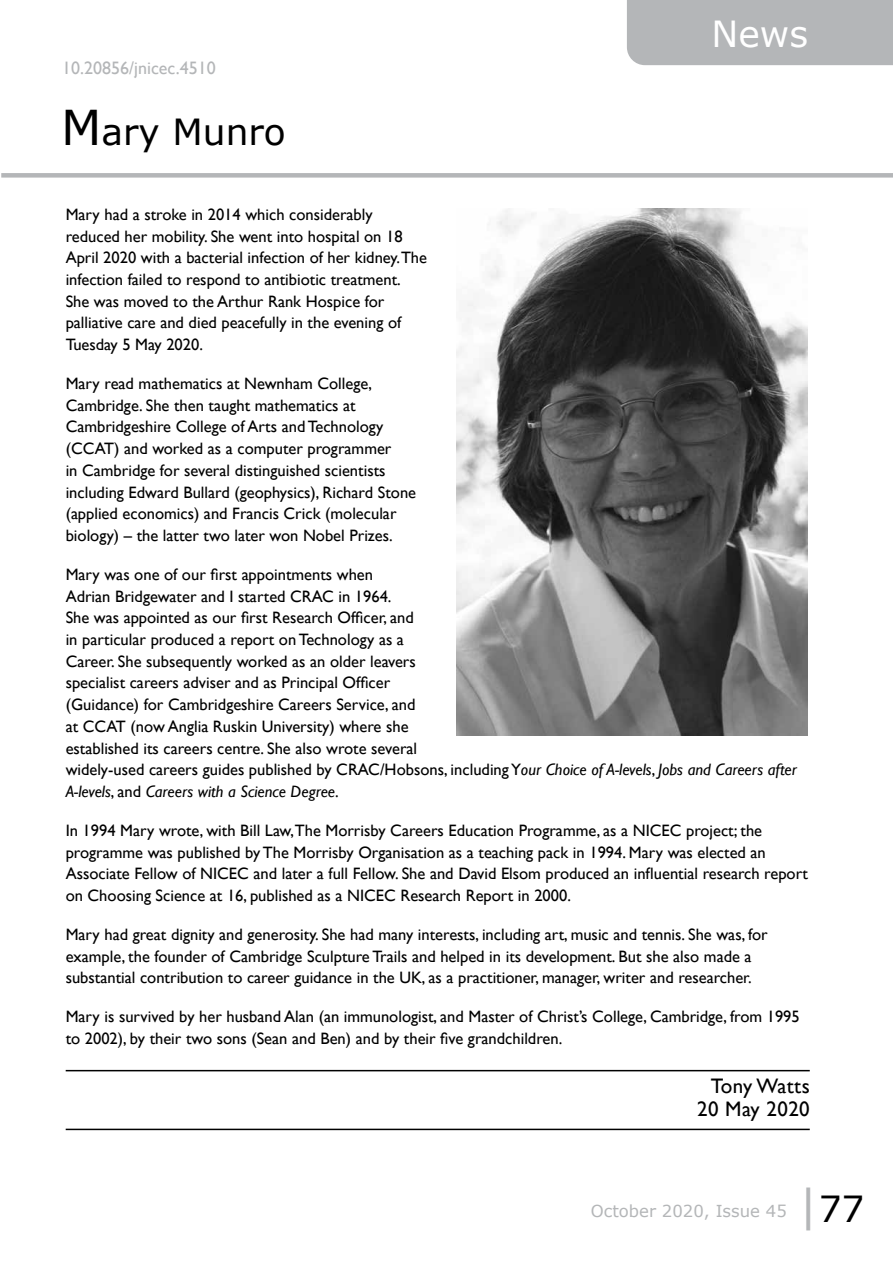
<style>
.page{position:relative;width:893px;height:1263px;background:#fff}
.page>*{position:absolute;margin:0;border:0;box-sizing:border-box;transform-origin:0 0}
.t1{font:36px "Verdana";color:#000}
.t2{font:36px "Verdana";color:#fff}
.t3{font:21px/23.2px "Gill Sans";letter-spacing:.02em;color:#000;text-align:right}
.t4{font:18px "Gill Sans";color:#b4b6b8}
.t5{font:16.5px/21.8px "Gill Sans";color:#000}
.t6{font:16.5px "Verdana";color:#b4b6b8}
.s1{font-size:48px}
.s2{font-style:italic}
.s3{font-size:45px;color:#b4b6b8}
</style>
<div class="page">
<div style="left:627px;top:0;width:266px;height:65px;background:#b4b6b8"></div>
<div style="left:663px;top:19px;width:145px;height:43px;background:#b4b6b8"></div>
<div style="left:1px;top:173px;width:892px;height:5px;background:#b4b6b8"></div>
<hr style="left:66px;top:1070px;width:744px;height:1px;background:#000">
<hr style="left:66px;top:1129px;width:744px;height:1px;background:#000">
<img style="left:456px;top:209px;width:351px;height:526px">
<p class="t4" style="left:62px;top:57px;width:155px">10.20856/jnicec.4510</p>
<h1 class="t1" style="left:61px;top:107px;width:226px"><span class="s1">M</span>ary Munro</h1>
<h1 class="t2" style="left:711px;top:9px;width:98px">News</h1>
<p class="t5" style="left:66px;top:204px;width:363px">Mary had a stroke in 2014 which considerably reduced her mobility. She went into hospital on 18<br>April 2020 with a bacterial infection of her kidney.The infection failed to respond to antibiotic treatment.<br>She was moved to the Arthur Rank Hospice for palliative care and died peacefully in the evening of Tuesday 5 May 2020.</p>
<p class="t5" style="left:66px;top:373px;width:352px">Mary read mathematics at Newnham College, Cambridge. She then taught mathematics at Cambridgeshire College of Arts and Technology (CCAT) and worked as a computer programmer<br>in Cambridge for several distinguished scientists including Edward Bullard (geophysics), Richard Stone (applied economics) and Francis Crick (molecular biology) – the latter two later won Nobel Prizes.</p>
<p class="t5" style="left:66px;top:564px;width:733px">Mary was one of our first appointments when<br>Adrian Bridgewater and I started CRAC in 1964.<br>She was appointed as our first Research Officer, and<br>in particular produced a report on Technology as a<br>Career. She subsequently worked as an older leavers<br>specialist careers adviser and as Principal Officer<br>(Guidance) for Cambridgeshire Careers Service, and<br>at CCAT (now Anglia Ruskin University) where she<br>established its careers centre. She also wrote several<br>widely-used careers guides published by CRAC/Hobsons, including Y<span class="s2">our Choice of A-levels</span>, <span class="s2">Jobs and Careers after A-levels</span>, and <span class="s2">Careers with a Science Degree</span>.</p>
<p class="t5" style="left:66px;top:820px;width:744px">In 1994 Mary wrote, with Bill Law,The Morrisby Careers Education Programme, as a NICEC project; the programme was published by The Morrisby Organisation as a teaching pack in 1994. Mary was elected an Associate Fellow of NICEC and later a full Fellow. She and David Elsom produced an influential research report on Choosing Science at 16, published as a NICEC Research Report in 2000.</p>
<p class="t5" style="left:66px;top:924px;width:704px">Mary had great dignity and generosity. She had many interests, including art, music and tennis. She was, for example, the founder of Cambridge Sculpture Trails and helped in its development. But she also made a substantial contribution to career guidance in the UK, as a practitioner, manager, writer and researcher.</p>
<p class="t5" style="left:66px;top:1006px;width:736px">Mary is survived by her husband Alan (an immunologist, and Master of Christ’s College, Cambridge, from 1995 to 2002), by their two sons (Sean and Ben) and by their five grandchildren.</p>
<p class="t3" style="left:697px;top:1074px;width:114px">Tony Watts<br>20 May 2020</p>
<p class="t6" style="left:591px;top:1199px;width:198px">October 2020, Issue 45</p>
<h1 class="t1" style="left:798px;top:1184px;width:68px"><span class="s3">|</span>77</h1>
</div>
